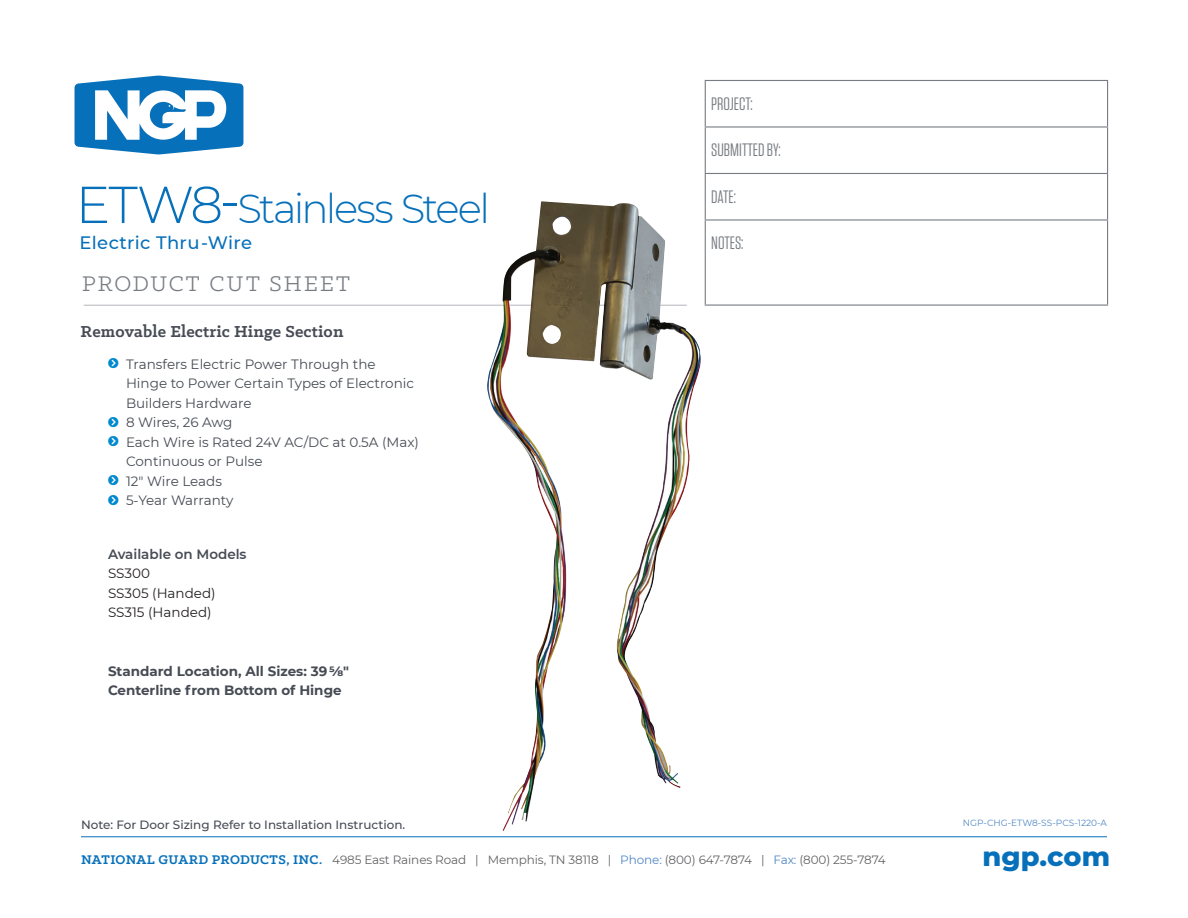
<style>
.page{position:relative;width:1188px;height:918px;background:#fff}
.page>*{position:absolute;margin:0;border:0;box-sizing:border-box;transform-origin:0 0}
.CUT_HD1{font:300 40.5px "Montserrat";letter-spacing:-.065em;color:#0770ba}
.t1{font:800 27.15px "Montserrat";color:#0770ba}
.t2{font:24px "Klinic Slab";letter-spacing:.085em;color:#787d83}
.t3{font:18px "Tungsten";color:#787d83}
.CUT_HD3{font:700 18px "Klinic Slab";letter-spacing:.01em;color:#464b54}
.CUT_HD2{font:500 18px "Montserrat";letter-spacing:.02em;color:#0770ba}
.CUT_BULLETS_REG{font:13.5px/19.5px "Montserrat";color:#464b54}
.Bullet_Copy_Bold{font:700 13.5px/19.5px "Montserrat";color:#464b54}
.Bullet_Copy{font:13.5px "Montserrat";color:#231f20}
.CUT_BULLETS_BD{font:600 13.5px "Montserrat";color:#464b54}
.t4{font:12px "Montserrat";letter-spacing:-.01em;color:#636366}
.t5{font:500 12px "Montserrat";color:#464b54}
.t6{font:9px "Montserrat";color:#5188c6}
.s1{font-size:51.9px}
.s2{font-family:"Klinic Slab";font-weight:700;font-size:14.25px;color:#0770ba}
.s3{color:#5188c6}
</style>
<div class="page">
<svg style="left:75px;top:76px;width:168px;height:78px"></svg>
<hr style="left:81px;top:836px;width:1026px;height:1px;background:#0770ba">
<hr style="left:705px;top:80px;width:403px;height:1px;background:#787d83">
<hr style="left:705px;top:81px;width:1px;height:45px;background:#787d83">
<hr style="left:1107px;top:81px;width:1px;height:45px;background:#787d83">
<hr style="left:705px;top:126px;width:403px;height:2px;background:#787d83">
<hr style="left:705px;top:128px;width:1px;height:45px;background:#787d83">
<hr style="left:1107px;top:128px;width:1px;height:45px;background:#787d83">
<hr style="left:705px;top:173px;width:403px;height:1px;background:#787d83">
<hr style="left:705px;top:174px;width:1px;height:45px;background:#787d83">
<hr style="left:1107px;top:174px;width:1px;height:45px;background:#787d83">
<hr style="left:705px;top:219px;width:403px;height:2px;background:#787d83">
<hr style="left:705px;top:221px;width:1px;height:84px;background:#787d83">
<hr style="left:1107px;top:221px;width:1px;height:84px;background:#787d83">
<hr style="left:705px;top:305px;width:403px;height:1px;background:#787d83">
<hr style="left:84px;top:305px;width:603px;height:1px;background:#b2b5b9">
<img style="left:487px;top:201px;width:208px;height:630px">
<p class="CUT_HD1" style="left:76px;top:181px;width:416px"><span class="s1">ETW8-</span>Stainless Steel</p>
<p class="CUT_HD2" style="left:80px;top:230px;width:174px">Electric Thru-Wire</p>
<h3 class="t2" style="left:82px;top:269px;width:269px">PRODUCT CUT SHEET</h3>
<p class="CUT_HD3" style="left:81px;top:320px;width:264px">Removable Electric Hinge Section</p>
<p class="CUT_BULLETS_REG" style="left:126px;top:354px;width:290px">Transfers Electric Power Through the<br>Hinge to Power Certain Types of Electronic<br>Builders Hardware</p>
<p class="CUT_BULLETS_REG" style="left:126px;top:412px;width:108px">8 Wires, 26 Awg</p>
<p class="CUT_BULLETS_REG" style="left:126px;top:432px;width:295px">Each Wire is Rated 24V AC/DC at 0.5A (Max)<br>Continuous or Pulse</p>
<p class="CUT_BULLETS_REG" style="left:126px;top:471px;width:97px">12" Wire Leads</p>
<p class="CUT_BULLETS_REG" style="left:126px;top:490px;width:109px">5-Year Warranty</p>
<p class="CUT_BULLETS_BD" style="left:108px;top:544px;width:140px">Available on Models</p>
<p class="Bullet_Copy" style="left:108px;top:564px;width:43px">SS300</p>
<p class="Bullet_Copy" style="left:108px;top:584px;width:109px">SS305 (Handed)</p>
<p class="Bullet_Copy" style="left:108px;top:603px;width:105px">SS315 (Handed)</p>
<p class="Bullet_Copy_Bold" style="left:108px;top:660px;width:243px">Standard Location, All Sizes: 39 5/8"<br>Centerline from Bottom of Hinge</p>
<h3 class="t3" style="left:711px;top:94px;width:43px">PROJECT:</h3>
<h3 class="t3" style="left:711px;top:141px;width:71px">SUBMITTED BY:</h3>
<h3 class="t3" style="left:711px;top:187px;width:26px">DATE:</h3>
<h3 class="t3" style="left:711px;top:234px;width:34px">NOTES:</h3>
<p class="t5" style="left:81px;top:816px;width:326px">Note: For Door Sizing Refer to Installation Instruction.</p>
<p class="t6" style="left:963px;top:817px;width:146px">NGP-CHG-ETW8-SS-PCS-1220-A</p>
<p class="t4" style="left:81px;top:851px;width:806px"><span class="s2">NATIONAL GUARD PRODUCTS, INC.</span> 4985 East Raines Road | Memphis, TN 38118 | <span class="s3">Phone:</span> (800) 647-7874 | <span class="s3">Fax:</span> (800) 255-7874</p>
<h2 class="t1" style="left:983px;top:837px;width:129px">ngp.com</h2>
</div>
